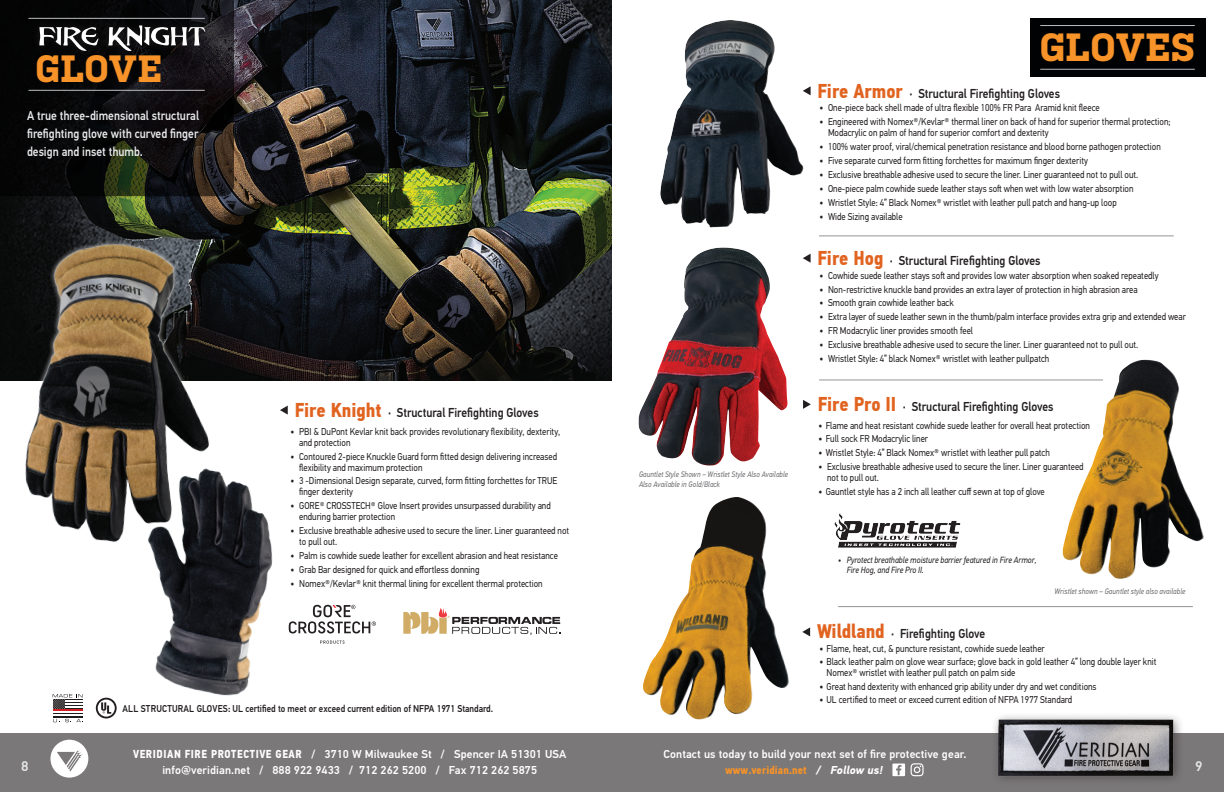
<style>
.page{position:relative;width:1224px;height:792px;background:#fff}
.page>*{position:absolute;margin:0;border:0;box-sizing:border-box;transform-origin:0 0}
.t1{font:700 39.3px "Kulturista";letter-spacing:.005em;color:#f79328}
.t2{font:700 38px "Kulturista";letter-spacing:.01em;color:#f79328}
.t3{font:500 14px "PF Din Text Pro";color:#e6e7e9}
.t4{font:500 13px "PF Din Text Pro";color:#231f20;scale:.88 1}
.t5{font:500 13px/18px "PF Din Text Pro";color:#e6e7e9;text-align:justify;scale:.88 1}
.t6{font:500 11.5px "PF Din Text Pro";letter-spacing:.01em;color:#fff}
.t7{font:700 11.5px "PF Din Text Cond Pro";letter-spacing:.01em;color:#f79328}
.t8{font:10px/11px "PF Din Text Pro";color:#231f20;scale:.88 1}
.t9{font:500 10px "PF Din Text Pro";color:#231f20;scale:.88 1}
.t10{font:italic 9px/10px "PF Din Text Pro";color:#231f20;scale:.88 1}
.t11{font:italic 8.1px/10.1px "PF Din Text Pro";letter-spacing:.01em;color:#6c6d70;scale:.88 1}
.s1{font-family:"PF Din Text Cond Pro";font-weight:700;font-size:20px;color:#e16320}
.s2{font-size:11px}
.s3{font-family:"PF Din Text Cond Pro";font-weight:700}
.s4{font-family:"PF Din Text Pro";font-style:italic;color:#fff}
</style>
<div class="page">
<div style="left:0;top:733px;width:1224px;height:59px;background:#7b7879"></div>
<div style="left:990px;top:711px;width:195px;height:76px;background:#231f20;opacity:.5"></div>
<img style="left:996px;top:711px;width:179px;height:67px">
<svg style="left:50px;top:740px;width:38px;height:38px"></svg>
<svg style="left:892px;top:764px;width:13px;height:12px"></svg>
<svg style="left:911px;top:763px;width:13px;height:13px"></svg>
<img style="left:229px;top:0;width:383px;height:380px">
<img style="left:0;top:196px;width:229px;height:346px">
<svg style="left:0;top:0;width:234px;height:196px;background:#0e0e0d"></svg>
<hr style="left:29px;top:18px;width:176px;height:1px;background:#bcbdc0">
<hr style="left:29px;top:90px;width:176px;height:1px;background:#bcbdc0">
<svg style="left:96px;top:698px;width:21px;height:21px"></svg>
<svg style="left:32px;top:18px;width:181px;height:41px;background:#151517"></svg>
<svg style="left:39px;top:25px;width:167px;height:29px"></svg>
<svg style="left:280px;top:406px;width:8px;height:9px"></svg>
<svg style="left:304px;top:605px;width:72px;height:28px"></svg>
<svg style="left:320px;top:640px;width:24px;height:4px"></svg>
<svg style="left:403px;top:608px;width:157px;height:27px"></svg>
<svg style="left:660px;top:20px;width:151px;height:208px"></svg>
<img style="left:643px;top:497px;width:146px;height:223px">
<div style="left:1031px;top:18px;width:175px;height:59px;background:#010203"></div>
<hr style="left:1040px;top:25px;width:155px;height:1px;background:#bcbdc0">
<hr style="left:1040px;top:69px;width:155px;height:1px;background:#bcbdc0">
<svg style="left:803px;top:254px;width:8px;height:9px"></svg>
<svg style="left:802px;top:627px;width:8px;height:9px"></svg>
<img style="left:639px;top:248px;width:149px;height:218px">
<svg style="left:803px;top:400px;width:8px;height:9px"></svg>
<img style="left:834px;top:513px;width:127px;height:35px">
<hr style="left:838px;top:606px;width:355px;height:1px;background:#939598">
<hr style="left:819px;top:380px;width:284px;height:1px;background:#939598">
<img style="left:1062px;top:360px;width:142px;height:219px">
<hr style="left:819px;top:236px;width:355px;height:1px;background:#939598">
<svg style="left:803px;top:86px;width:8px;height:9px"></svg>
<div style="left:53px;top:699px;width:29px;height:18px;background:#211d1e"></div>
<hr style="left:53px;top:714px;width:29px;height:2px;background:#fff">
<svg style="left:53px;top:694px;width:29px;height:19px"></svg>
<svg style="left:53px;top:719px;width:30px;height:4px"></svg>
<img style="left:118px;top:449px;width:186px;height:247px">
<h2 class="t2" style="left:35px;top:40px;width:128px">GLOVE</h2>
<h3 class="t5" style="left:27px;top:106px;width:197px">A true three-dimensional structural firefighting glove with curved finger design and inset thumb.</h3>
<h3 class="t4" style="left:295px;top:405px;width:279px"><span class="s1">Fire Knight</span> · Structural Firefighting Gloves</h3>
<p class="t8" style="left:299px;top:426px;width:298px;text-indent:-9px"><span class="s2">•</span> PBI &amp; DuPont Kevlar knit back provides revolutionary flexibility, dexterity, and protection</p>
<p class="t8" style="left:299px;top:451px;width:295px;text-indent:-9px"><span class="s2">•</span> Contoured 2-piece Knuckle Guard form fitted design delivering increased flexibility and maximum protection</p>
<p class="t8" style="left:299px;top:476px;width:295px;text-indent:-9px"><span class="s2">•</span> 3 -Dimensional Design separate, curved, form fitting forchettes for TRUE finger dexterity</p>
<p class="t8" style="left:299px;top:500px;width:287px;text-indent:-9px"><span class="s2">•</span> GORE® CROSSTECH® Glove Insert provides unsurpassed durability and enduring barrier protection</p>
<p class="t8" style="left:299px;top:525px;width:308px;text-indent:-9px"><span class="s2">•</span> Exclusive breathable adhesive used to secure the liner. Liner guaranteed not to pull out.</p>
<p class="t8" style="left:291px;top:550px;width:305px"><span class="s2">•</span> Palm is cowhide suede leather for excellent abrasion and heat resistance</p>
<p class="t8" style="left:291px;top:564px;width:216px"><span class="s2">•</span> Grab Bar designed for quick and effortless donning</p>
<p class="t8" style="left:291px;top:578px;width:288px"><span class="s2">•</span> Nomex®/Kevlar® knit thermal lining for excellent thermal protection</p>
<p class="t9" style="left:123px;top:702px;width:423px">ALL STRUCTURAL GLOVES: UL certified to meet or exceed current edition of NFPA 1971 Standard.</p>
<p class="t11" style="left:639px;top:469px;width:171px">Gauntlet Style Shown – Wristlet Style Also Available<br>Also Available in Gold/Black</p>
<h1 class="t1" style="left:1039px;top:19px;width:157px">GLOVES</h1>
<h3 class="t4" style="left:818px;top:85px;width:277px"><span class="s1">Fire Armor</span> · Structural Firefighting Gloves</h3>
<p class="t8" style="left:819px;top:103px;width:320px"><span class="s2">•</span> One-piece back shell made of ultra flexible 100% FR Para Aramid knit fleece</p>
<p class="t8" style="left:828px;top:116px;width:391px;text-indent:-9px"><span class="s2">•</span> Engineered with Nomex®/Kevlar® thermal liner on back of hand for superior thermal protection;<br>Modacrylic on palm of hand for superior comfort and dexterity</p>
<p class="t8" style="left:819px;top:141px;width:390px"><span class="s2">•</span> 100% water proof, viral/chemical penetration resistance and blood borne pathogen protection</p>
<p class="t8" style="left:819px;top:155px;width:307px"><span class="s2">•</span> Five separate curved form fitting forchettes for maximum finger dexterity</p>
<p class="t8" style="left:819px;top:169px;width:364px"><span class="s2">•</span> Exclusive breathable adhesive used to secure the liner. Liner guaranteed not to pull out.</p>
<p class="t8" style="left:819px;top:183px;width:359px"><span class="s2">•</span> One-piece palm cowhide suede leather stays soft when wet with low water absorption</p>
<p class="t8" style="left:819px;top:197px;width:339px"><span class="s2">•</span> Wristlet Style: 4” Black Nomex® wristlet with leather pull patch and hang-up loop</p>
<p class="t8" style="left:819px;top:211px;width:96px"><span class="s2">•</span> Wide Sizing available</p>
<h3 class="t4" style="left:818px;top:253px;width:255px"><span class="s1">Fire Hog</span> · Structural Firefighting Gloves</h3>
<p class="t8" style="left:819px;top:270px;width:387px"><span class="s2">•</span> Cowhide suede leather stays soft and provides low water absorption when soaked repeatedly</p>
<p class="t8" style="left:819px;top:284px;width:363px"><span class="s2">•</span> Non-restrictive knuckle band provides an extra layer of protection in high abrasion area</p>
<p class="t8" style="left:819px;top:298px;width:154px"><span class="s2">•</span> Smooth grain cowhide leather back</p>
<p class="t8" style="left:819px;top:312px;width:418px"><span class="s2">•</span> Extra layer of suede leather sewn in the thumb/palm interface provides extra grip and extended wear</p>
<p class="t8" style="left:819px;top:325px;width:176px"><span class="s2">•</span> FR Modacrylic liner provides smooth feel</p>
<p class="t8" style="left:819px;top:339px;width:364px"><span class="s2">•</span> Exclusive breathable adhesive used to secure the liner. Liner guaranteed not to pull out.</p>
<p class="t8" style="left:819px;top:353px;width:263px"><span class="s2">•</span> Wristlet Style: 4” black Nomex® wristlet with leather pullpatch</p>
<h3 class="t4" style="left:818px;top:399px;width:269px"><span class="s1">Fire Pro II</span> · Structural Firefighting Gloves</h3>
<p class="t8" style="left:818px;top:420px;width:310px"><span class="s2">•</span> Flame and heat resistant cowhide suede leather for overall heat protection</p>
<p class="t8" style="left:818px;top:434px;width:126px"><span class="s2">•</span> Full sock FR Modacrylic liner</p>
<p class="t8" style="left:818px;top:447px;width:264px"><span class="s2">•</span> Wristlet Style: 4” Black Nomex® wristlet with leather pull patch</p>
<p class="t8" style="left:827px;top:461px;width:293px;text-indent:-9px"><span class="s2">•</span> Exclusive breathable adhesive used to secure the liner. Liner guaranteed not to pull out.</p>
<p class="t8" style="left:818px;top:486px;width:259px"><span class="s2">•</span> Gauntlet style has a 2 inch all leather cuff sewn at top of glove</p>
<p class="t10" style="left:847px;top:555px;width:217px;text-indent:-9px">• Pyrotect breathable moisture barrier featured in Fire Armor,<br>Fire Hog, and Fire Pro II.</p>
<p class="t11" style="left:1055px;top:586px;width:150px">Wristlet shown – Gauntlet style also available</p>
<h3 class="t4" style="left:817px;top:626px;width:193px"><span class="s1">Wildland</span> · Firefighting Glove</h3>
<p class="t8" style="left:819px;top:643px;width:258px"><span class="s2">•</span> Flame, heat, cut, &amp; puncture resistant, cowhide suede leather</p>
<p class="t8" style="left:827px;top:656px;width:377px;text-indent:-7px"><span class="s2">•</span> Black leather palm on glove wear surface; glove back in gold leather 4” long double layer knit<br>Nomex® wristlet with leather pull patch on palm side</p>
<p class="t8" style="left:819px;top:681px;width:317px"><span class="s2">•</span> Great hand dexterity with enhanced grip ability under dry and wet conditions</p>
<p class="t8" style="left:819px;top:695px;width:289px"><span class="s2">•</span> UL certified to meet or exceed current edition of NFPA 1977 Standard</p>
<p class="t6" style="left:133px;top:747px;width:435px"><span class="s3">VERIDIAN FIRE PROTECTIVE GEAR</span> / 3710 W Milwaukee St / Spencer IA 51301 USA</p>
<p class="t6" style="left:663px;top:747px;width:305px">Contact us today to build your next set of fire protective gear.</p>
<p class="t7" style="left:725px;top:763px;width:159px">www.veridian.net <span class="s4">/ Follow us!</span></p>
<h3 class="t3" style="left:21px;top:758px;width:9px">8</h3>
<p class="t6" style="left:162px;top:763px;width:376px">info@veridian.net / 888 922 9433 / 712 262 5200 / Fax 712 262 5875</p>
<h3 class="t3" style="left:1195px;top:758px;width:9px">9</h3>
</div>
